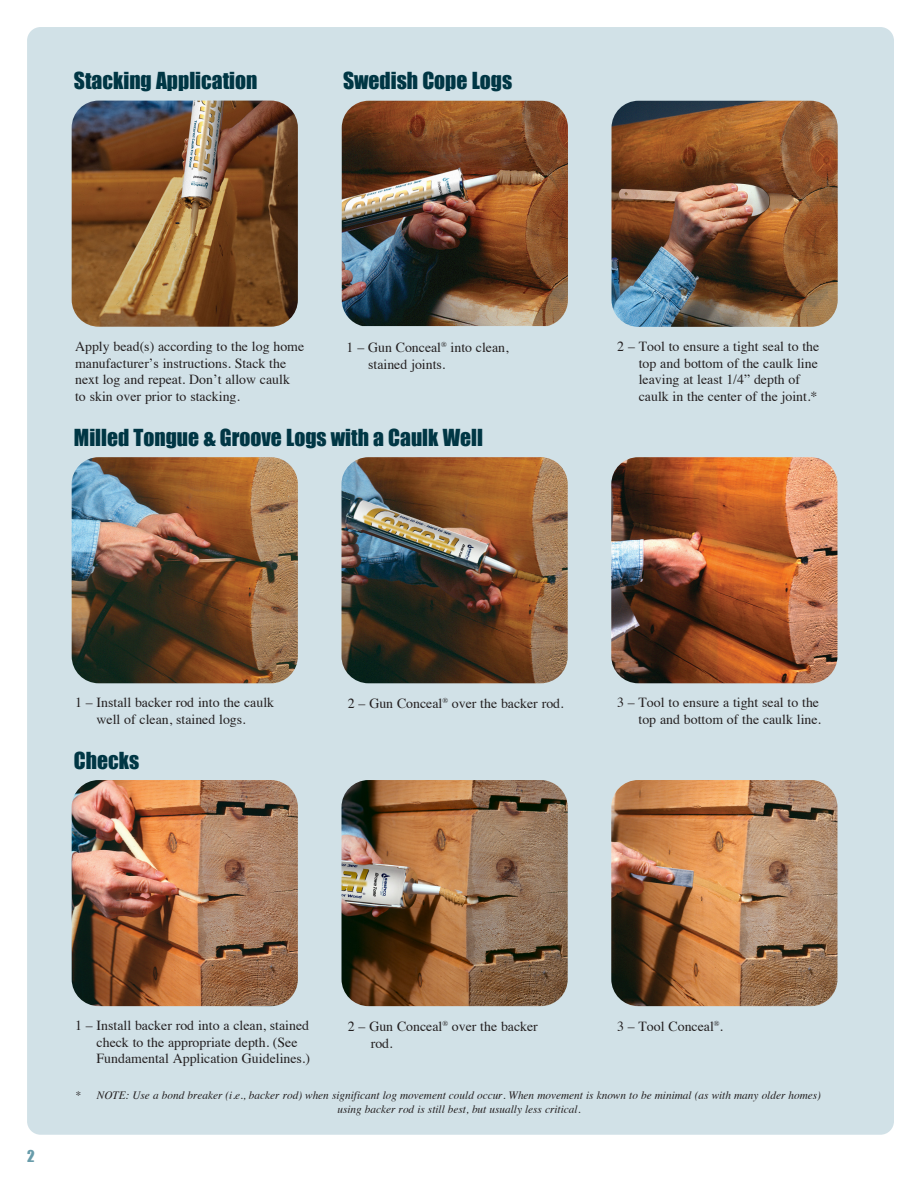
<style>
.page{position:relative;width:919px;height:1189px;background:#fff}
.page>*{position:absolute;margin:0;border:0;box-sizing:border-box;transform-origin:0 0}
.t1{font:21.6px "Impact";color:#003644}
.t2{font:15px "Impact";color:#689caa}
.t3{font:13.8px/16.6px "Times";color:#231f20}
.t4{font:italic 11.25px/13.5px "Times";color:#231f20}
</style>
<div class="page">
<div style="left:27px;top:27px;width:866px;height:1107px;background:#d1e1e7;border-radius:14px"></div>
<img style="left:341px;top:457px;width:226px;height:226px">
<img style="left:611px;top:457px;width:226px;height:226px">
<img style="left:72px;top:457px;width:226px;height:226px">
<img style="left:341px;top:101px;width:226px;height:225px">
<img style="left:611px;top:101px;width:226px;height:226px">
<img style="left:72px;top:101px;width:226px;height:225px">
<img style="left:341px;top:780px;width:226px;height:225px">
<img style="left:611px;top:780px;width:226px;height:225px">
<img style="left:72px;top:780px;width:226px;height:225px">
<p class="t1" style="left:74px;top:64px;width:185px">Stacking Application</p>
<p class="t1" style="left:343px;top:64px;width:170px">Swedish Cope Logs</p>
<p class="t3" style="left:75px;top:337px;width:230px">Apply bead(s) according to the log home manufacturer’s instructions. Stack the next log and repeat. Don’t allow caulk<br>to skin over prior to stacking.</p>
<p class="t3" style="left:368px;top:338px;width:142px;text-indent:-21px">1 – Gun Conceal<sup>®</sup> into clean, stained joints.</p>
<p class="t3" style="left:638px;top:337px;width:182px;text-indent:-21px">2 – Tool to ensure a tight seal to the top and bottom of the caulk line leaving at least 1/4” depth of caulk in the center of the joint.*</p>
<p class="t1" style="left:74px;top:420px;width:410px">Milled Tongue &amp; Groove Logs with a Caulk Well</p>
<p class="t3" style="left:75px;top:693px;width:200px;text-align:center">1 – Install backer rod into the caulk well of clean, stained logs.</p>
<p class="t1" style="left:74px;top:743px;width:67px">Checks</p>
<p class="t3" style="left:348px;top:693px;width:217px">2 – Gun Conceal<sup>®</sup> over the backer rod.</p>
<p class="t3" style="left:616px;top:693px;width:205px;text-align:right">3 – Tool to ensure a tight seal to the top and bottom of the caulk line.</p>
<p class="t2" style="left:27px;top:1144px;width:9px">2</p>
<p class="t3" style="left:96px;top:1015px;width:215px;text-indent:-21px">1 – Install backer rod into a clean, stained check to the appropriate depth. (See<br>Fundamental Application Guidelines.)</p>
<p class="t3" style="left:348px;top:1016px;width:191px">2 – Gun Conceal<sup>®</sup> over the backer</p>
<p class="t3" style="left:370px;top:1033px;width:23px">rod.</p>
<p class="t3" style="left:616px;top:1016px;width:107px">3 – Tool Conceal<sup>®</sup>.</p>
<p class="t4" style="left:337px;top:1087px;width:485px;text-indent:-262px">* NOTE: Use a bond breaker (i.e., backer rod) when significant log movement could occur. When movement is known to be minimal (as with many older homes) using backer rod is still best, but usually less critical.</p>
</div>
